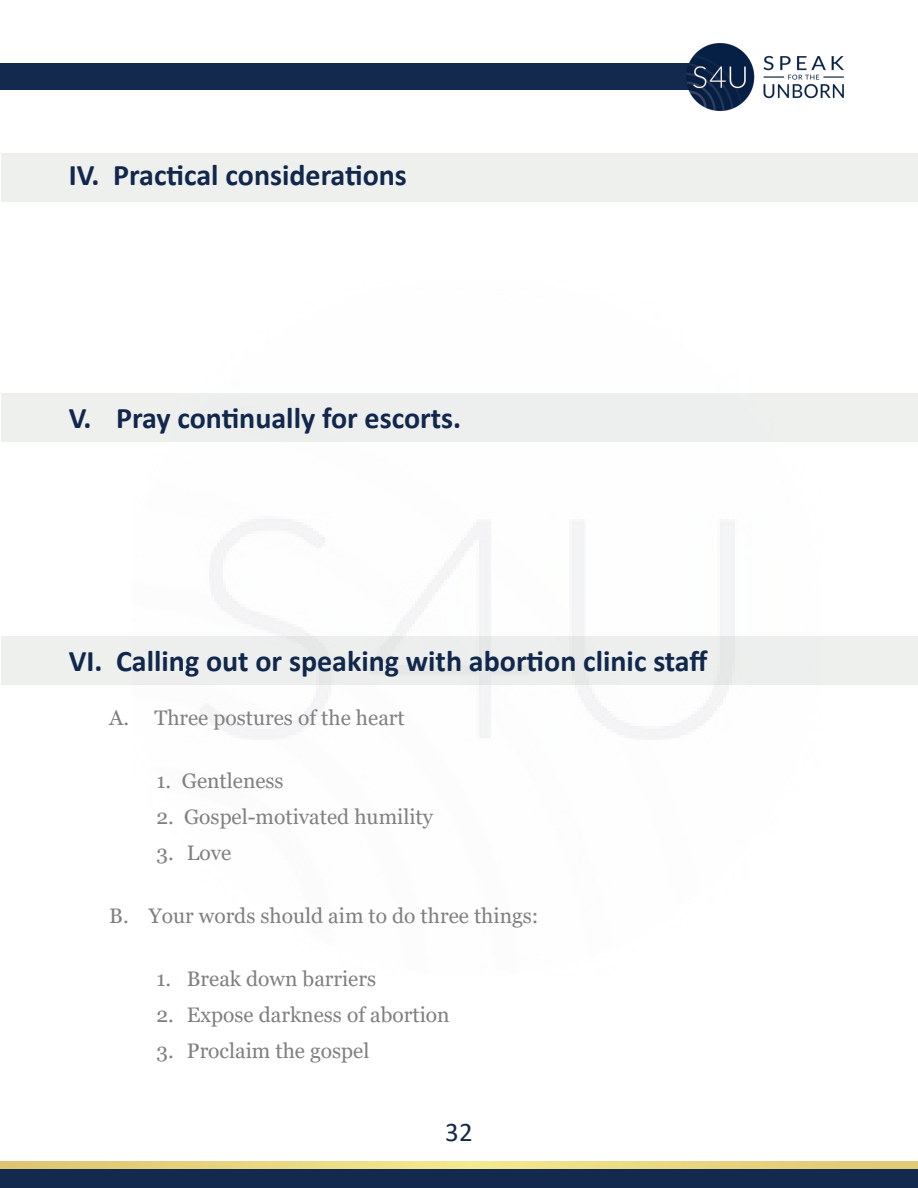
<style>
.page{position:relative;width:918px;height:1188px;background:#fff}
.page>*{position:absolute;margin:0;border:0;box-sizing:border-box;transform-origin:0 0}
.t1{font:700 30px "Calibri";color:#11274b}
.t2{font:27px "Calibri";color:#13294e}
.t3{font:21px "Georgia";color:#7f8080}
</style>
<div class="page">
<div style="left:0;top:63px;width:697px;height:27px;background:#13294e"></div>
<img style="left:687px;top:44px;width:156px;height:67px">
<div style="left:0;top:1169px;width:918px;height:19px;background:#13294e"></div>
<svg style="left:0;top:1161px;width:918px;height:8px;background:#e8d681"></svg>
<div style="left:2px;top:153px;width:916px;height:49px;background:#eef0ee"></div>
<div style="left:2px;top:393px;width:916px;height:49px;background:#edefee"></div>
<div style="left:2px;top:637px;width:916px;height:48px;background:#edefee"></div>
<p class="t1" style="left:69px;top:154px;width:340px">IV. Practical considerations</p>
<p class="t1" style="left:69px;top:397px;width:394px">V. Pray continually for escorts.</p>
<p class="t1" style="left:69px;top:640px;width:641px">VI. Calling out or speaking with abortion clinic staff</p>
<p class="t3" style="left:109px;top:705px;width:297px">A. Three postures of the heart</p>
<p class="t3" style="left:157px;top:768px;width:129px">1. Gentleness</p>
<p class="t3" style="left:157px;top:804px;width:278px">2. Gospel-motivated humility</p>
<p class="t3" style="left:157px;top:840px;width:76px">3. Love</p>
<p class="t3" style="left:109px;top:903px;width:431px">B. Your words should aim to do three things:</p>
<p class="t3" style="left:157px;top:966px;width:221px">1. Break down barriers</p>
<p class="t3" style="left:157px;top:1002px;width:295px">2. Expose darkness of abortion</p>
<p class="t3" style="left:157px;top:1038px;width:214px">3. Proclaim the gospel</p>
<p class="t2" style="left:445px;top:1113px;width:29px">32</p>
</div>
